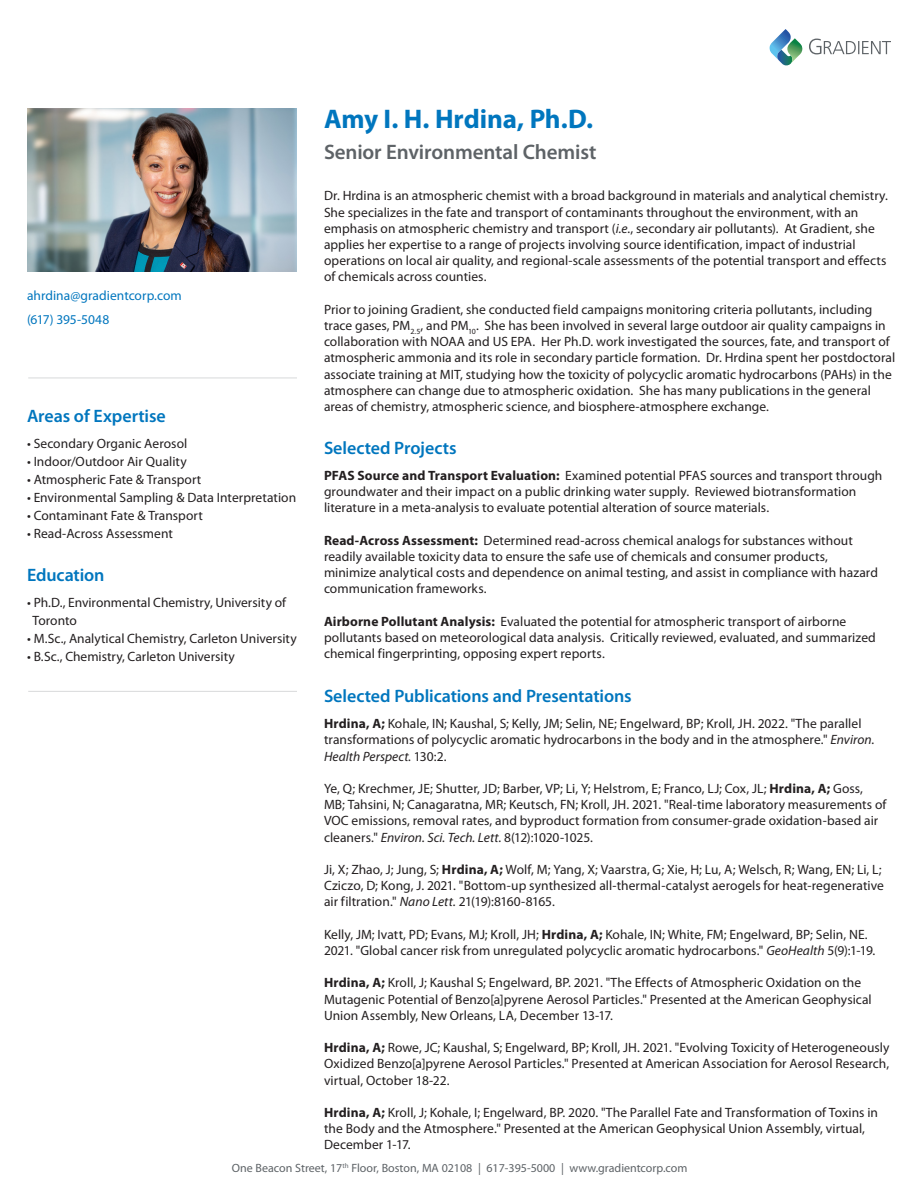
<style>
.page{position:relative;width:918px;height:1188px;background:#fff}
.page>*{position:absolute;margin:0;border:0;box-sizing:border-box;transform-origin:0 0}
.Name_and_credentials{font:700 27px "Myriad Pro";letter-spacing:-.005em;color:#0076be}
.Name_and_credentials-2{font:600 21px "Myriad Pro";letter-spacing:-.005em;color:#5e6367}
.Name_and_credentials-3{font:600 18px "Myriad Pro";letter-spacing:-.005em;color:#0076be}
.Name_and_credentials-4{font:13.5px/16.2px "Myriad Pro";letter-spacing:.005em;color:#231f20}
.Name_and_credentials-5{font:13.5px "Myriad Pro";color:#0076be}
.t1{font:12px "Myriad Pro";color:#5e6367}
.s1{font-style:italic}
.s2{font-weight:700}
</style>
<div class="page">
<img style="left:27px;top:108px;width:270px;height:163px">
<hr style="left:28px;top:378px;width:269px;height:1px;background:#5e6367">
<svg style="left:770px;top:29px;width:32px;height:37px"></svg>
<svg style="left:809px;top:39px;width:82px;height:15px"></svg>
<hr style="left:28px;top:691px;width:269px;height:1px;background:#5e6367">
<p class="Name_and_credentials-5" style="left:27px;top:287px;width:156px">ahrdina@gradientcorp.com</p>
<p class="Name_and_credentials-5" style="left:27px;top:311px;width:84px">(617) 395-5048</p>
<p class="Name_and_credentials-3" style="left:27px;top:404px;width:140px">Areas of Expertise</p>
<p class="Name_and_credentials-4" style="left:27px;top:435px;width:162px">• Secondary Organic Aerosol</p>
<p class="Name_and_credentials-4" style="left:27px;top:453px;width:161px">• Indoor/Outdoor Air Quality</p>
<p class="Name_and_credentials-4" style="left:27px;top:471px;width:176px">• Atmospheric Fate &amp; Transport</p>
<p class="Name_and_credentials-4" style="left:27px;top:489px;width:271px">• Environmental Sampling &amp; Data Interpretation</p>
<p class="Name_and_credentials-4" style="left:27px;top:507px;width:177px">• Contaminant Fate &amp; Transport</p>
<p class="Name_and_credentials-4" style="left:27px;top:525px;width:148px">• Read-Across Assessment</p>
<p class="Name_and_credentials-3" style="left:27px;top:564px;width:79px">Education</p>
<p class="Name_and_credentials-4" style="left:27px;top:594px;width:261px">• Ph.D., Environmental Chemistry, University of</p>
<p class="Name_and_credentials-4" style="left:33px;top:612px;width:46px">Toronto</p>
<p class="Name_and_credentials-4" style="left:27px;top:630px;width:271px">• M.Sc., Analytical Chemistry, Carleton University</p>
<p class="Name_and_credentials-4" style="left:27px;top:648px;width:209px">• B.Sc., Chemistry, Carleton University</p>
<p class="Name_and_credentials" style="left:324px;top:102px;width:271px">Amy I. H. Hrdina, Ph.D.</p>
<p class="Name_and_credentials-2" style="left:324px;top:139px;width:274px">Senior Environmental Chemist</p>
<p class="Name_and_credentials-4" style="left:324px;top:188px;width:565px">Dr. Hrdina is an atmospheric chemist with a broad background in materials and analytical chemistry.<br>She specializes in the fate and transport of contaminants throughout the environment, with an emphasis on atmospheric chemistry and transport (<span class="s1">i.e.</span>, secondary air pollutants). At Gradient, she applies her expertise to a range of projects involving source identification, impact of industrial operations on local air quality, and regional-scale assessments of the potential transport and effects of chemicals across counties.</p>
<p class="Name_and_credentials-4" style="left:324px;top:301px;width:573px">Prior to joining Gradient, she conducted field campaigns monitoring criteria pollutants, including trace gases, PM<sub>2.5</sub>, and PM<sub>10</sub>. She has been involved in several large outdoor air quality campaigns in collaboration with NOAA and US EPA. Her Ph.D. work investigated the sources, fate, and transport of atmospheric ammonia and its role in secondary particle formation. Dr. Hrdina spent her postdoctoral associate training at MIT, studying how the toxicity of polycyclic aromatic hydrocarbons (PAHs) in the atmosphere can change due to atmospheric oxidation. She has many publications in the general areas of chemistry, atmospheric science, and biosphere-atmosphere exchange.</p>
<p class="Name_and_credentials-3" style="left:324px;top:437px;width:134px">Selected Projects</p>
<p class="Name_and_credentials-4" style="left:324px;top:467px;width:560px"><span class="s2">PFAS Source and Transport Evaluation:</span> Examined potential PFAS sources and transport through groundwater and their impact on a public drinking water supply. Reviewed biotransformation literature in a meta-analysis to evaluate potential alteration of source materials.</p>
<p class="Name_and_credentials-4" style="left:324px;top:532px;width:555px"><span class="s2">Read-Across Assessment:</span> Determined read-across chemical analogs for substances without readily available toxicity data to ensure the safe use of chemicals and consumer products, minimize analytical costs and dependence on animal testing, and assist in compliance with hazard communication frameworks.</p>
<p class="Name_and_credentials-4" style="left:324px;top:613px;width:553px"><span class="s2">Airborne Pollutant Analysis:</span> Evaluated the potential for atmospheric transport of airborne pollutants based on meteorological data analysis. Critically reviewed, evaluated, and summarized chemical fingerprinting, opposing expert reports.</p>
<p class="Name_and_credentials-3" style="left:324px;top:684px;width:309px">Selected Publications and Presentations</p>
<p class="Name_and_credentials-4" style="left:324px;top:715px;width:552px"><span class="s2">Hrdina, A;</span> Kohale, IN; Kaushal, S; Kelly, JM; Selin, NE; Engelward, BP; Kroll, JH. 2022. "The parallel transformations of polycyclic aromatic hydrocarbons in the body and in the atmosphere." <span class="s1">Environ.<br>Health Perspect.</span> 130:2.</p>
<p class="Name_and_credentials-4" style="left:324px;top:780px;width:564px">Ye, Q; Krechmer, JE; Shutter, JD; Barber, VP; Li, Y; Helstrom, E; Franco, LJ; Cox, JL; <span class="s2">Hrdina, A;</span> Goss, MB; Tahsini, N; Canagaratna, MR; Keutsch, FN; Kroll, JH. 2021. "Real-time laboratory measurements of VOC emissions, removal rates, and byproduct formation from consumer-grade oxidation-based air cleaners." <span class="s1">Environ. Sci. Tech. Lett.</span> 8(12):1020-1025.</p>
<p class="Name_and_credentials-4" style="left:324px;top:861px;width:561px">Ji, X; Zhao, J; Jung, S; <span class="s2">Hrdina, A;</span> Wolf, M; Yang, X; Vaarstra, G; Xie, H; Lu, A; Welsch, R; Wang, EN; Li, L;<br>Cziczo, D; Kong, J. 2021. "Bottom-up synthesized all-thermal-catalyst aerogels for heat-regenerative air filtration." <span class="s1">Nano Lett.</span> 21(19):8160-8165.</p>
<p class="Name_and_credentials-4" style="left:324px;top:926px;width:553px">Kelly, JM; Ivatt, PD; Evans, MJ; Kroll, JH; <span class="s2">Hrdina, A;</span> Kohale, IN; White, FM; Engelward, BP; Selin, NE.<br>2021. "Global cancer risk from unregulated polycyclic aromatic hydrocarbons." <span class="s1">GeoHealth</span> 5(9):1-19.</p>
<p class="Name_and_credentials-4" style="left:324px;top:975px;width:549px"><span class="s2">Hrdina, A;</span> Kroll, J; Kaushal S; Engelward, BP. 2021. "The Effects of Atmospheric Oxidation on the<br>Mutagenic Potential of Benzo[a]pyrene Aerosol Particles." Presented at the American Geophysical<br>Union Assembly, New Orleans, LA, December 13-17.</p>
<p class="Name_and_credentials-4" style="left:324px;top:1039px;width:567px;text-align:justify"><span class="s2">Hrdina, A;</span> Rowe, JC; Kaushal, S; Engelward, BP; Kroll, JH. 2021. "Evolving Toxicity of Heterogeneously Oxidized Benzo[a]pyrene Aerosol Particles." Presented at American Association for Aerosol Research, virtual, October 18-22.</p>
<p class="Name_and_credentials-4" style="left:324px;top:1104px;width:556px"><span class="s2">Hrdina, A;</span> Kroll, J; Kohale, I; Engelward, BP. 2020. "The Parallel Fate and Transformation of Toxins in the Body and the Atmosphere." Presented at the American Geophysical Union Assembly, virtual,<br>December 1-17.</p>
<p class="t1" style="left:232px;top:1160px;width:457px">One Beacon Street, 17<sup>th</sup> Floor, Boston, MA 02108 | 617-395-5000 | www.gradientcorp.com</p>
</div>
